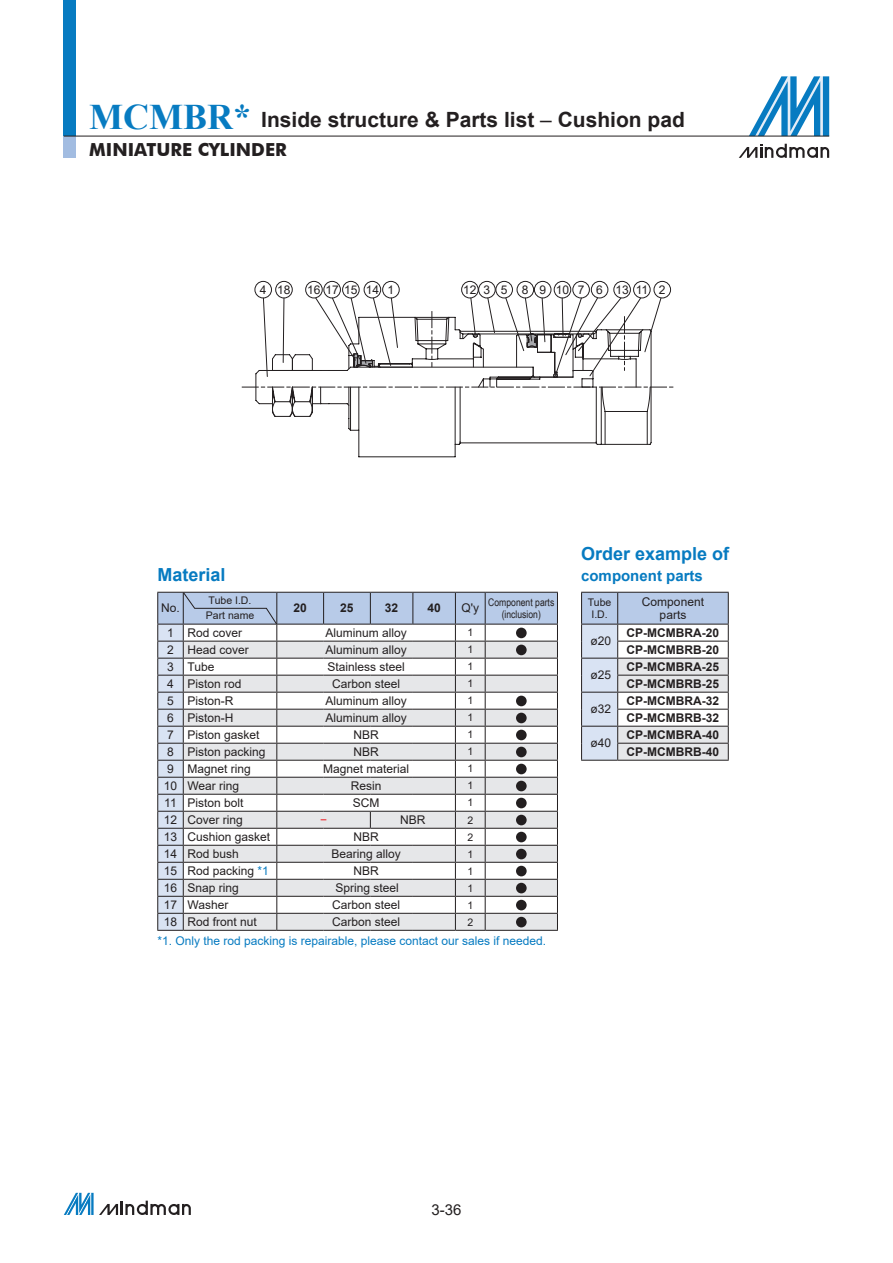
<style>
.page{position:relative;width:893px;height:1263px;background:#fff}
.page>*{position:absolute;margin:0;border:0;box-sizing:border-box;transform-origin:0 0}
.t1{font:700 21px "Arial";color:#231f20}
.t2{font:700 18px "Arial";color:#077bc1}
.t3{font:700 18px "Futura BT";color:#231f20}
.t4{font:700 15px "Arial";color:#077bc1}
.t5{font:15px "Arial";color:#231f20}
.t6{font:12px/13.5px "Arial";color:#231f20;text-align:center}
.t7{font:700 12px/17px "Arial";color:#231f20}
.t8{font:12px "Arial";color:#077bc1}
.t9{font:12px "Arial";letter-spacing:.285em;color:#231f20}
.t10{font:12px "Arial";color:#ee1d23}
.t11{font:10.5px/15px "Arial";color:#231f20}
.t12{font:10.5px/12.6px "Arial Narrow";color:#231f20;text-align:center}
.s1{font-family:"Times New Roman";font-size:36px;color:#077bc1}
.s2{font-weight:400}
.s3{color:#077bc1}
</style>
<div class="page">
<svg style="left:749px;top:76px;width:80px;height:60px"></svg>
<svg style="left:739px;top:144px;width:90px;height:14px"></svg>
<div style="left:64px;top:0;width:12px;height:136px;background:#077bc1"></div>
<div style="left:64px;top:136px;width:12px;height:21px;background:#a2bce1"></div>
<hr style="left:64px;top:136px;width:765px;height:1px;background:#231f20">
<svg style="left:64px;top:1193px;width:127px;height:22px"></svg>
<svg style="left:157px;top:592px;width:401px;height:339px"></svg>
<svg style="left:581px;top:592px;width:148px;height:168px"></svg>
<hr style="left:581px;top:760px;width:37px;height:1px;background:#231f20">
<hr style="left:618px;top:760px;width:111px;height:1px;background:#231f20">
<div style="left:255px;top:281px;width:17px;height:17px;border:1px solid #231f20;border-radius:50%"></div>
<div style="left:275px;top:281px;width:17px;height:17px;border:1px solid #231f20;border-radius:50%"></div>
<div style="left:305px;top:281px;width:17px;height:17px;border:1px solid #231f20;border-radius:50%"></div>
<div style="left:324px;top:281px;width:17px;height:17px;border:1px solid #231f20;border-radius:50%"></div>
<div style="left:342px;top:281px;width:17px;height:17px;border:1px solid #231f20;border-radius:50%"></div>
<div style="left:364px;top:281px;width:17px;height:17px;border:1px solid #231f20;border-radius:50%"></div>
<div style="left:382px;top:281px;width:17px;height:17px;border:1px solid #231f20;border-radius:50%"></div>
<div style="left:461px;top:281px;width:17px;height:17px;border:1px solid #231f20;border-radius:50%"></div>
<div style="left:478px;top:281px;width:17px;height:17px;border:1px solid #231f20;border-radius:50%"></div>
<div style="left:496px;top:281px;width:17px;height:17px;border:1px solid #231f20;border-radius:50%"></div>
<div style="left:517px;top:281px;width:17px;height:17px;border:1px solid #231f20;border-radius:50%"></div>
<div style="left:534px;top:281px;width:17px;height:17px;border:1px solid #231f20;border-radius:50%"></div>
<div style="left:554px;top:281px;width:17px;height:17px;border:1px solid #231f20;border-radius:50%"></div>
<div style="left:573px;top:281px;width:17px;height:17px;border:1px solid #231f20;border-radius:50%"></div>
<div style="left:591px;top:281px;width:17px;height:17px;border:1px solid #231f20;border-radius:50%"></div>
<div style="left:614px;top:281px;width:17px;height:17px;border:1px solid #231f20;border-radius:50%"></div>
<div style="left:633px;top:281px;width:17px;height:17px;border:1px solid #231f20;border-radius:50%"></div>
<div style="left:654px;top:281px;width:17px;height:17px;border:1px solid #231f20;border-radius:50%"></div>
<svg style="left:242px;top:297px;width:432px;height:148px"></svg>
<h1 class="t1" style="left:89px;top:105px;width:597px"><span class="s1">MCMBR*</span> Inside structure &amp; Parts list <span class="s2">–</span> Cushion pad</h1>
<h2 class="t3" style="left:89px;top:139px;width:199px">MINIATURE CYLINDER</h2>
<p class="t6" style="left:260px;top:283px;width:32px">4 18</p>
<p class="t6" style="left:307px;top:283px;width:88px">16 17 15 14 1</p>
<p class="t9" style="left:463px;top:281px;width:204px">123 5 8 9107 6 1311 2</p>
<h2 class="t2" style="left:157px;top:562px;width:70px">Material</h2>
<p class="t6" style="left:161px;top:601px;width:20px">No.</p>
<p class="t11" style="left:206px;top:593px;width:50px">Tube I.D.<br>Part name</p>
<p class="t7" style="left:294px;top:600px;width:15px">20</p>
<p class="t7" style="left:340px;top:600px;width:15px">25</p>
<p class="t7" style="left:385px;top:600px;width:15px">32</p>
<p class="t7" style="left:427px;top:600px;width:15px">40</p>
<p class="t6" style="left:461px;top:601px;width:19px">Q'y</p>
<p class="t12" style="left:488px;top:595px;width:68px">Component parts (inclusion)</p>
<p class="t6" style="left:167px;top:626px;width:77px">1 Rod cover</p>
<p class="t6" style="left:325px;top:626px;width:83px">Aluminum alloy</p>
<p class="t11" style="left:467px;top:625px;width:7px">1</p>
<p class="t6" style="left:167px;top:643px;width:83px">2 Head cover</p>
<p class="t6" style="left:325px;top:643px;width:83px">Aluminum alloy</p>
<p class="t11" style="left:467px;top:642px;width:7px">1</p>
<p class="t6" style="left:167px;top:660px;width:49px">3 Tube</p>
<p class="t6" style="left:327px;top:660px;width:79px">Stainless steel</p>
<p class="t11" style="left:467px;top:659px;width:7px">1</p>
<p class="t6" style="left:167px;top:677px;width:76px">4 Piston rod</p>
<p class="t6" style="left:332px;top:677px;width:70px">Carbon steel</p>
<p class="t11" style="left:467px;top:676px;width:7px">1</p>
<p class="t6" style="left:167px;top:694px;width:68px">5 Piston-R</p>
<p class="t6" style="left:325px;top:694px;width:83px">Aluminum alloy</p>
<p class="t11" style="left:467px;top:693px;width:7px">1</p>
<p class="t6" style="left:167px;top:711px;width:68px">6 Piston-H</p>
<p class="t6" style="left:325px;top:711px;width:83px">Aluminum alloy</p>
<p class="t11" style="left:467px;top:710px;width:7px">1</p>
<p class="t6" style="left:167px;top:728px;width:94px">7 Piston gasket</p>
<p class="t6" style="left:353px;top:728px;width:27px">NBR</p>
<p class="t11" style="left:467px;top:727px;width:7px">1</p>
<p class="t6" style="left:167px;top:745px;width:100px">8 Piston packing</p>
<p class="t6" style="left:353px;top:745px;width:27px">NBR</p>
<p class="t11" style="left:467px;top:744px;width:7px">1</p>
<p class="t6" style="left:167px;top:762px;width:85px">9 Magnet ring</p>
<p class="t6" style="left:323px;top:762px;width:88px">Magnet material</p>
<p class="t11" style="left:467px;top:761px;width:7px">1</p>
<p class="t6" style="left:164px;top:779px;width:77px">10 Wear ring</p>
<p class="t6" style="left:351px;top:779px;width:32px">Resin</p>
<p class="t11" style="left:467px;top:778px;width:7px">1</p>
<p class="t6" style="left:164px;top:796px;width:81px">11 Piston bolt</p>
<p class="t6" style="left:353px;top:796px;width:28px">SCM</p>
<p class="t11" style="left:467px;top:795px;width:7px">1</p>
<p class="t6" style="left:164px;top:813px;width:81px">12 Cover ring</p>
<p class="t10" style="left:320px;top:811px;width:9px">−</p>
<p class="t6" style="left:400px;top:813px;width:27px">NBR</p>
<p class="t11" style="left:467px;top:812px;width:7px">2</p>
<p class="t6" style="left:164px;top:830px;width:108px">13 Cushion gasket</p>
<p class="t6" style="left:353px;top:830px;width:27px">NBR</p>
<p class="t11" style="left:467px;top:829px;width:7px">2</p>
<p class="t6" style="left:164px;top:847px;width:77px">14 Rod bush</p>
<p class="t6" style="left:331px;top:847px;width:71px">Bearing alloy</p>
<p class="t11" style="left:467px;top:846px;width:7px">1</p>
<p class="t6" style="left:164px;top:864px;width:107px">15 Rod packing <span class="s3">*1</span></p>
<p class="t6" style="left:353px;top:864px;width:27px">NBR</p>
<p class="t11" style="left:467px;top:863px;width:7px">1</p>
<p class="t6" style="left:164px;top:881px;width:77px">16 Snap ring</p>
<p class="t6" style="left:335px;top:881px;width:65px">Spring steel</p>
<p class="t11" style="left:467px;top:880px;width:7px">1</p>
<p class="t6" style="left:164px;top:898px;width:66px">17 Washer</p>
<p class="t6" style="left:332px;top:898px;width:70px">Carbon steel</p>
<p class="t11" style="left:467px;top:897px;width:7px">1</p>
<p class="t6" style="left:164px;top:915px;width:95px">18 Rod front nut</p>
<p class="t6" style="left:332px;top:915px;width:70px">Carbon steel</p>
<p class="t11" style="left:467px;top:914px;width:7px">2</p>
<p class="t8" style="left:157px;top:933px;width:390px">*1. Only the rod packing is repairable, please contact our sales if needed.</p>
<h2 class="t2" style="left:581px;top:541px;width:150px">Order example of</h2>
<p class="t11" style="left:588px;top:596px;width:25px;line-height:12.6px;text-align:center">Tube<br>I.D.</p>
<p class="t6" style="left:642px;top:595px;width:64px">Component parts</p>
<p class="t6" style="left:590px;top:634px;width:22px">ø20</p>
<p class="t7" style="left:627px;top:624px;width:94px">CP-MCMBRA-20<br>CP-MCMBRB-20</p>
<p class="t6" style="left:590px;top:668px;width:22px">ø25</p>
<p class="t7" style="left:627px;top:658px;width:94px">CP-MCMBRA-25<br>CP-MCMBRB-25</p>
<p class="t6" style="left:590px;top:702px;width:22px">ø32</p>
<p class="t7" style="left:627px;top:692px;width:94px">CP-MCMBRA-32<br>CP-MCMBRB-32</p>
<p class="t6" style="left:590px;top:736px;width:22px">ø40</p>
<p class="t7" style="left:627px;top:726px;width:94px">CP-MCMBRA-40<br>CP-MCMBRB-40</p>
<p class="t4" style="left:581px;top:565px;width:123px">component parts</p>
<p class="t5" style="left:432px;top:1199px;width:32px">3-36</p>
</div>
